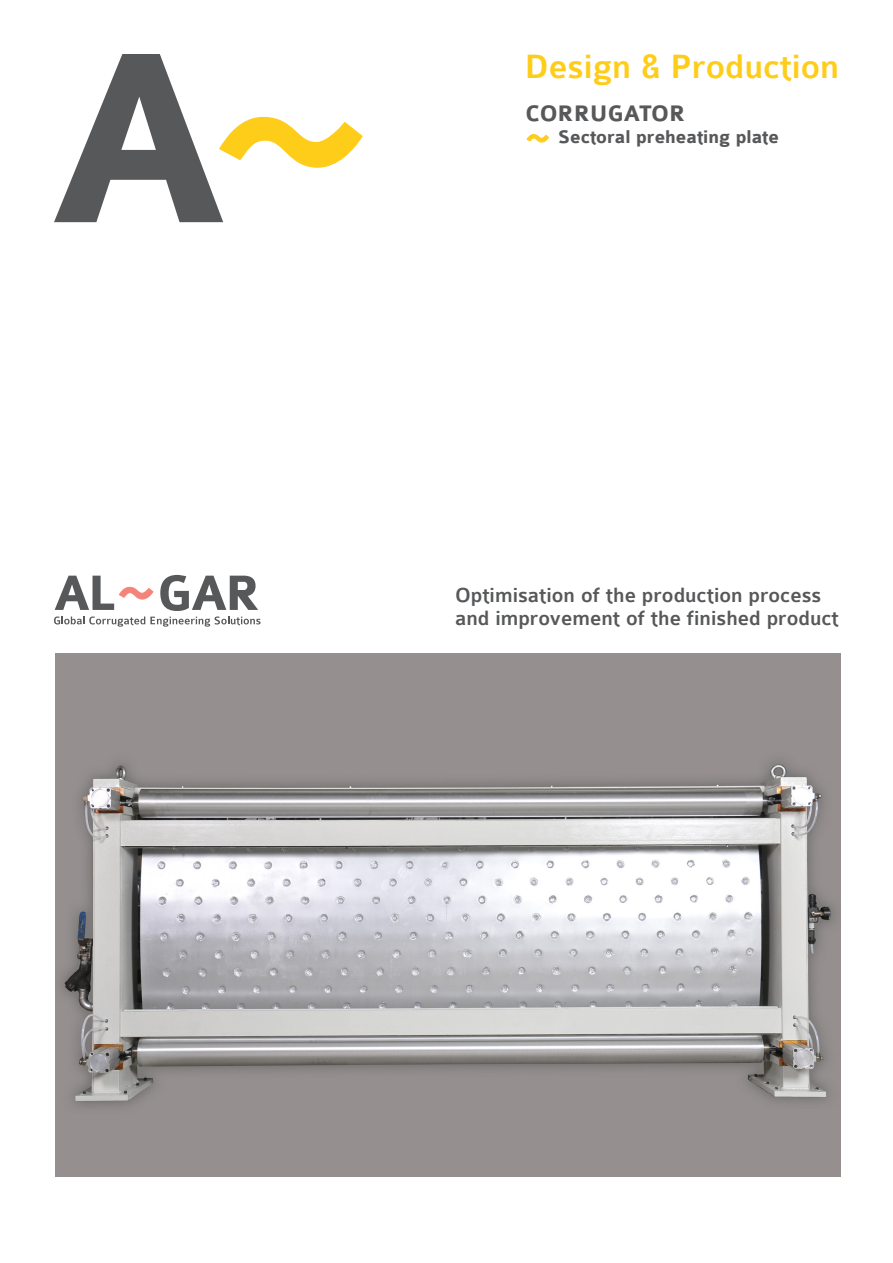
<style>
.page{position:relative;width:893px;height:1263px;background:#fff}
.page>*{position:absolute;margin:0;border:0;box-sizing:border-box;transform-origin:0 0}
.t1{font:500 36px "Colaborate";color:#fecd19}
.t2{font:700 24px "Colaborate";color:#57585a}
.t3{font:500 21.75px/22.5px "Colaborate";color:#57585a}
.t4{font:700 19.5px "Colaborate";color:#57585a}
</style>
<div class="page">
<svg style="left:54px;top:54px;width:309px;height:168px"></svg>
<svg style="left:54px;top:575px;width:207px;height:52px"></svg>
<svg style="left:526px;top:134px;width:23px;height:9px"></svg>
<img style="left:55px;top:653px;width:785px;height:523px">
<h1 class="t1" style="left:525px;top:48px;width:316px">Design &amp; Production</h1>
<p class="t2" style="left:525px;top:101px;width:161px">CORRUGATOR</p>
<p class="t4" style="left:558px;top:127px;width:222px">Sectoral preheating plate</p>
<p class="t3" style="left:455px;top:585px;width:385px">Optimisation of the production process and improvement of the finished product</p>
</div>
